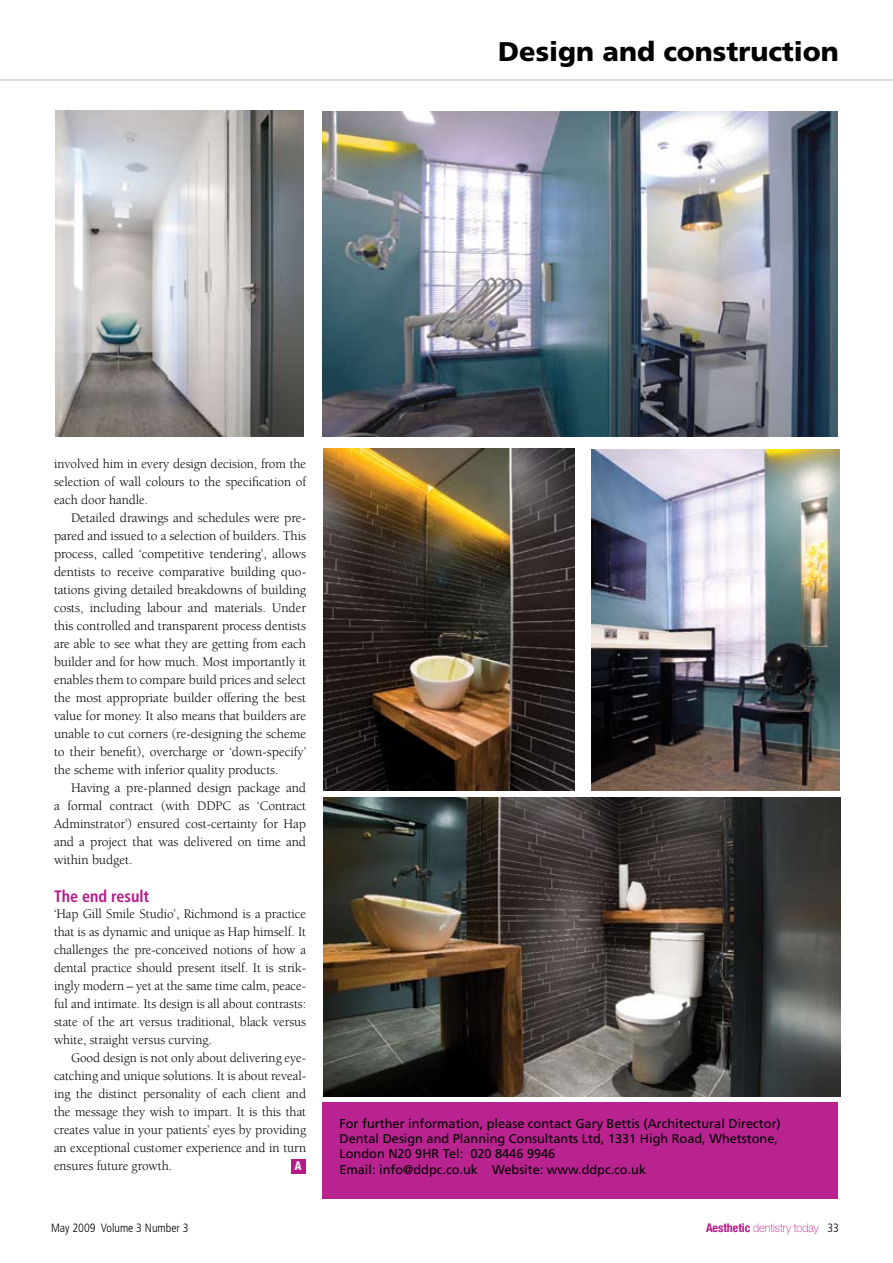
<style>
.page{position:relative;width:893px;height:1263px;background:#fff}
.page>*{position:absolute;margin:0;border:0;box-sizing:border-box;transform-origin:0 0}
.t1{font:900 27px "Frutiger";color:#000}
.t2{font:700 condensed 16.5px "Frutiger";letter-spacing:-.005em;color:#b51a8a}
.t3{font:13.5px/18px "Berkeley";letter-spacing:-.005em;color:#000;text-align:justify}
.t4{font:12.75px/15.3px "Frutiger";color:#000}
.t5{font:100 12px "Helvetica Neue";color:#b51a8a;scale:.9 1}
.t6{font:300 condensed 12px "Frutiger";color:#000}
.t7{font:700 condensed 12px "Helvetica Neue";color:#fff}
.s1{font-weight:700;font-stretch:condensed}
.s2{font-family:"Frutiger";font-weight:300;font-stretch:condensed;color:#000}
</style>
<div class="page">
<img style="left:56px;top:111px;width:248px;height:326px">
<img style="left:324px;top:449px;width:250px;height:341px">
<img style="left:592px;top:450px;width:248px;height:340px">
<img style="left:322px;top:111px;width:516px;height:326px">
<div style="left:322px;top:1102px;width:516px;height:97px;background:#b8238f"></div>
<hr style="left:0;top:79px;width:893px;height:2px;background:#d1d3d4">
<img style="left:323px;top:798px;width:517px;height:298px">
<div style="left:291px;top:1159px;width:14px;height:15px;background:#b51a8a"></div>
<h1 class="t1" style="left:498px;top:35px;width:342px">Design and construction</h1>
<p class="t3" style="left:54px;top:455px;width:254px">involved him in every design decision, from the selection of wall colours to the specification of each door handle.</p>
<p class="t3" style="left:54px;top:509px;width:254px;text-indent:17px">Detailed drawings and schedules were pre&shy;pared and issued to a selection of builders. This process, called ‘competitive tendering’, allows dentists to receive comparative building quo&shy;tations giving detailed breakdowns of building costs, including labour and materials. Under this controlled and transparent process dentists are able to see what they are getting from each builder and for how much. Most importantly it enables them to compare build prices and select the most appropriate builder offering the best value for money. It also means that builders are unable to cut corners (re-designing the scheme to their benefit), overcharge or ‘down-specify’ the scheme with inferior quality products.</p>
<p class="t3" style="left:54px;top:779px;width:254px;text-indent:17px">Having a pre-planned design package and a formal contract (with DDPC as ‘Contract Adminstrator’) ensured cost-certainty for Hap and a project that was delivered on time and within budget.</p>
<p class="t2" style="left:54px;top:886px;width:97px">The end result</p>
<p class="t3" style="left:54px;top:905px;width:254px">‘Hap Gill Smile Studio’, Richmond is a practice that is as dynamic and unique as Hap himself. It challenges the pre-conceived notions of how a dental practice should present itself. It is strik&shy;ingly modern – yet at the same time calm, peace&shy;ful and intimate. Its design is all about contrasts: state of the art versus traditional, black versus white, straight versus curving.</p>
<p class="t3" style="left:54px;top:1049px;width:254px;text-indent:17px">Good design is not only about delivering eye&shy;catching and unique solutions. It is about reveal&shy;ing the distinct personality of each client and the message they wish to impart. It is this that creates value in your patients’ eyes by providing an exceptional customer experience and in turn ensures future growth.</p>
<p class="t7" style="left:295px;top:1159px;width:8px">A</p>
<p class="t4" style="left:339px;top:1115px;width:443px">For further information, please contact Gary Bettis (Architectural Director)<br>Dental Design and Planning Consultants Ltd, 1331 High Road, Whetstone, London N20 9HR Tel: 020 8446 9946<br>Email: info@ddpc.co.uk Website: www.ddpc.co.uk</p>
<p class="t6" style="left:51px;top:1221px;width:139px">May 2009 Volume 3 Number 3</p>
<p class="t5" style="left:706px;top:1221px;width:149px"><span class="s1">Aesthetic</span> dentistry today <span class="s2">33</span></p>
</div>
